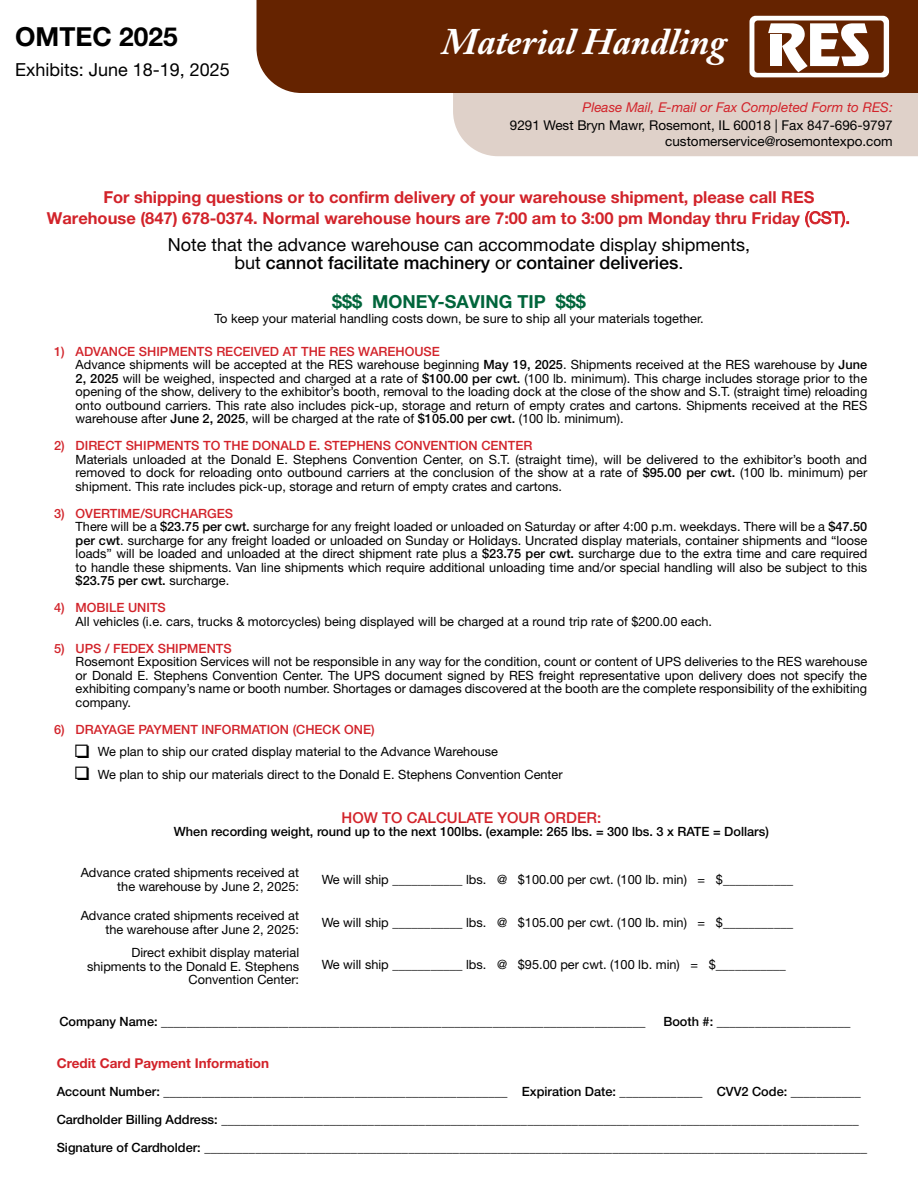
<style>
.page{position:relative;width:918px;height:1188px;background:#fff}
.page>*{position:absolute;margin:0;border:0;box-sizing:border-box;transform-origin:0 0}
.t1{font:italic 700 37.35px "Adobe Caslon Pro";color:#fff}
.t2{font:700 26.25px "Helvetica Neue LT Std";color:#000}
.t3{font:18px/18.1px "Helvetica Neue LT Std";color:#000;text-align:center}
.t4{font:700 18px "Helvetica Neue LT Std";color:#00653b}
.t5{font:700 16.5px/20.4px "Helvetica Neue LT Std";color:#d2232a}
.t6{font:500 15px "Helvetica Neue LT Std";color:#d2232a}
.t7{font:13.5px/15.6px "Helvetica Neue LT Std";color:#000;text-align:right}
.t8{font:italic 13.5px "Helvetica Neue LT Std";color:#d2232a}
.t9{font:700 13.5px "Helvetica Neue LT Std";color:#d2232a}
.t10{font:12.75px/13.5px "Helvetica Neue LT Std";color:#000}
.t11{font:500 12.75px/27.8px "Helvetica Neue LT Std";color:#000}
.t12{font:500 12.75px "Helvetica Neue LT Std";color:#d2232a}
.s1{font-weight:400}
.s2{font-weight:500}
.s3{font-weight:500;color:#d2232a}
</style>
<div class="page">
<div style="left:256px;top:0;width:662px;height:93px;background:#652300"></div>
<svg style="left:453px;top:16px;width:465px;height:140px;background:#a6806c"></svg>
<div style="left:770px;top:34px;width:12px;height:32px;background:#fff"></div>
<h2 class="t2" style="left:15px;top:20px;width:164px">OMTEC 2025</h2>
<h3 class="t3" style="left:15px;top:60px;width:216px">Exhibits: June 18-19, 2025</h3>
<h1 class="t1" style="left:441px;top:20px;width:287px">Material Handling</h1>
<p class="t8" style="left:583px;top:99px;width:312px">Please Mail, E-mail or Fax Completed Form to RES:</p>
<p class="t7" style="left:510px;top:118px;width:384px">9291 West Bryn Mawr, Rosemont, IL 60018 | Fax 847-696-9797 customerservice@rosemontexpo.com</p>
<p class="t5" style="left:47px;top:187px;width:805px;text-indent:56px">For shipping questions or to confirm delivery of your warehouse shipment, please call RES<br>Warehouse (847) 678-0374. Normal warehouse hours are 7:00 am to 3:00 pm Monday thru Friday <span class="s1">(CST).</span></p>
<h3 class="t3" style="left:168px;top:235px;width:584px">Note that the advance warehouse can accommodate display shipments, but <span class="s2">cannot facilitate machinery</span> or <span class="s2">container deliveries</span>.</h3>
<h3 class="t4" style="left:332px;top:290px;width:255px">$$$ MONEY-SAVING TIP $$$</h3>
<p class="t10" style="left:214px;top:312px;width:491px">To keep your material handling costs down, be sure to ship all your materials together.</p>
<p class="t12" style="left:54px;top:343px;width:12px">1)</p>
<p class="t12" style="left:54px;top:438px;width:12px">2)</p>
<p class="t12" style="left:54px;top:505px;width:12px">3)</p>
<p class="t12" style="left:54px;top:600px;width:12px">4)</p>
<p class="t12" style="left:54px;top:640px;width:12px">5)</p>
<p class="t12" style="left:54px;top:721px;width:12px">6)</p>
<p class="t10" style="left:76px;top:344px;width:793px"><span class="s3">ADVANCE SHIPMENTS RECEIVED AT THE RES WAREHOUSE<br></span>Advance shipments will be accepted at the RES warehouse beginning <span class="s2">May 19, 2025</span>. Shipments received at the RES warehouse by <span class="s2">June 2, 2025</span> will be weighed, inspected and charged at a rate of <span class="s2">$100.00 per cwt.</span> (100 lb. minimum). This charge includes storage prior to the opening of the show, delivery to the exhibitor’s booth, removal to the loading dock at the close of the show and S.T. (straight time) reloading onto outbound carriers. This rate also includes pick-up, storage and return of empty crates and cartons. Shipments received at the RES warehouse after <span class="s2">June 2, 2025</span>, will be charged at the rate of <span class="s2">$105.00 per cwt.</span> (100 lb. minimum).</p>
<p class="t12" style="left:76px;top:438px;width:458px">DIRECT SHIPMENTS TO THE DONALD E. STEPHENS CONVENTION CENTER</p>
<p class="t10" style="left:76px;top:452px;width:793px;text-align:justify">Materials unloaded at the Donald E. Stephens Convention Center, on S.T. (straight time), will be delivered to the exhibitor’s booth and removed to dock for reloading onto outbound carriers at the conclusion of the show at a rate of <span class="s2">$95.00 per cwt.</span> (100 lb. minimum) per shipment. This rate includes pick-up, storage and return of empty crates and cartons.</p>
<p class="t10" style="left:76px;top:506px;width:793px"><span class="s3">OVERTIME/SURCHARGES<br></span>There will be a <span class="s2">$23.75 per cwt.</span> surcharge for any freight loaded or unloaded on Saturday or after 4:00 p.m. weekdays. There will be a <span class="s2">$47.50 per cwt</span>. surcharge for any freight loaded or unloaded on Sunday or Holidays. Uncrated display materials, container shipments and “loose loads” will be loaded and unloaded at the direct shipment rate plus a <span class="s2">$23.75 per cwt.</span> surcharge due to the extra time and care required to handle these shipments. Van line shipments which require additional unloading time and/or special handling will also be subject to this <span class="s2">$23.75 per cwt.</span> surcharge.</p>
<p class="t12" style="left:76px;top:600px;width:92px">MOBILE UNITS</p>
<p class="t10" style="left:76px;top:614px;width:638px">All vehicles (i.e. cars, trucks &amp; motorcycles) being displayed will be charged at a round trip rate of $200.00 each.</p>
<p class="t12" style="left:76px;top:640px;width:158px">UPS / FEDEX SHIPMENTS</p>
<p class="t10" style="left:76px;top:655px;width:793px;text-align:justify">Rosemont Exposition Services will not be responsible in any way for the condition, count or content of UPS deliveries to the RES warehouse or Donald E. Stephens Convention Center. The UPS document signed by RES freight representative upon delivery does not specify the exhibiting company’s name or booth number. Shortages or damages discovered at the booth are the complete responsibility of the exhibiting company.</p>
<p class="t12" style="left:76px;top:721px;width:301px">DRAYAGE PAYMENT INFORMATION (CHECK ONE)</p>
<p class="t10" style="left:98px;top:740px;width:466px;line-height:22.5px">We plan to ship our crated display material to the Advance Warehouse<br>We plan to ship our materials direct to the Donald E. Stephens Convention Center</p>
<p class="t6" style="left:342px;top:808px;width:261px">HOW TO CALCULATE YOUR ORDER:</p>
<p class="t11" style="left:174px;top:817px;width:596px">When recording weight, round up to the next 100lbs. (example: 265 lbs. = 300 lbs. 3 x RATE = Dollars)</p>
<p class="t10" style="left:81px;top:866px;width:220px;text-align:right">Advance crated shipments received at the warehouse by June 2, 2025:</p>
<p class="t10" style="left:322px;top:873px;width:473px">We will ship ___________ lbs. @ $100.00 per cwt. (100 lb. min) = $___________</p>
<p class="t10" style="left:322px;top:916px;width:473px">We will ship ___________ lbs. @ $105.00 per cwt. (100 lb. min) = $___________</p>
<p class="t10" style="left:322px;top:958px;width:466px">We will ship ___________ lbs. @ $95.00 per cwt. (100 lb. min) = $___________</p>
<p class="t10" style="left:81px;top:909px;width:220px;text-align:right">Advance crated shipments received at the warehouse after June 2, 2025:</p>
<p class="t10" style="left:87px;top:946px;width:214px;text-align:right">Direct exhibit display material shipments to the Donald E. Stephens<br>Convention Center:</p>
<p class="t11" style="left:59px;top:1007px;width:588px">Company Name: ____________________________________________________________________________</p>
<p class="t11" style="left:663px;top:1007px;width:189px">Booth #: _____________________</p>
<p class="t9" style="left:57px;top:1055px;width:214px">Credit Card Payment Information</p>
<p class="t11" style="left:57px;top:1078px;width:812px">Account Number: ______________________________________________________ Expiration Date: _____________ CVV2 Code: ___________<br>Cardholder Billing Address: ____________________________________________________________________________________________________<br>Signature of Cardholder: ________________________________________________________________________________________________________</p>
</div>
